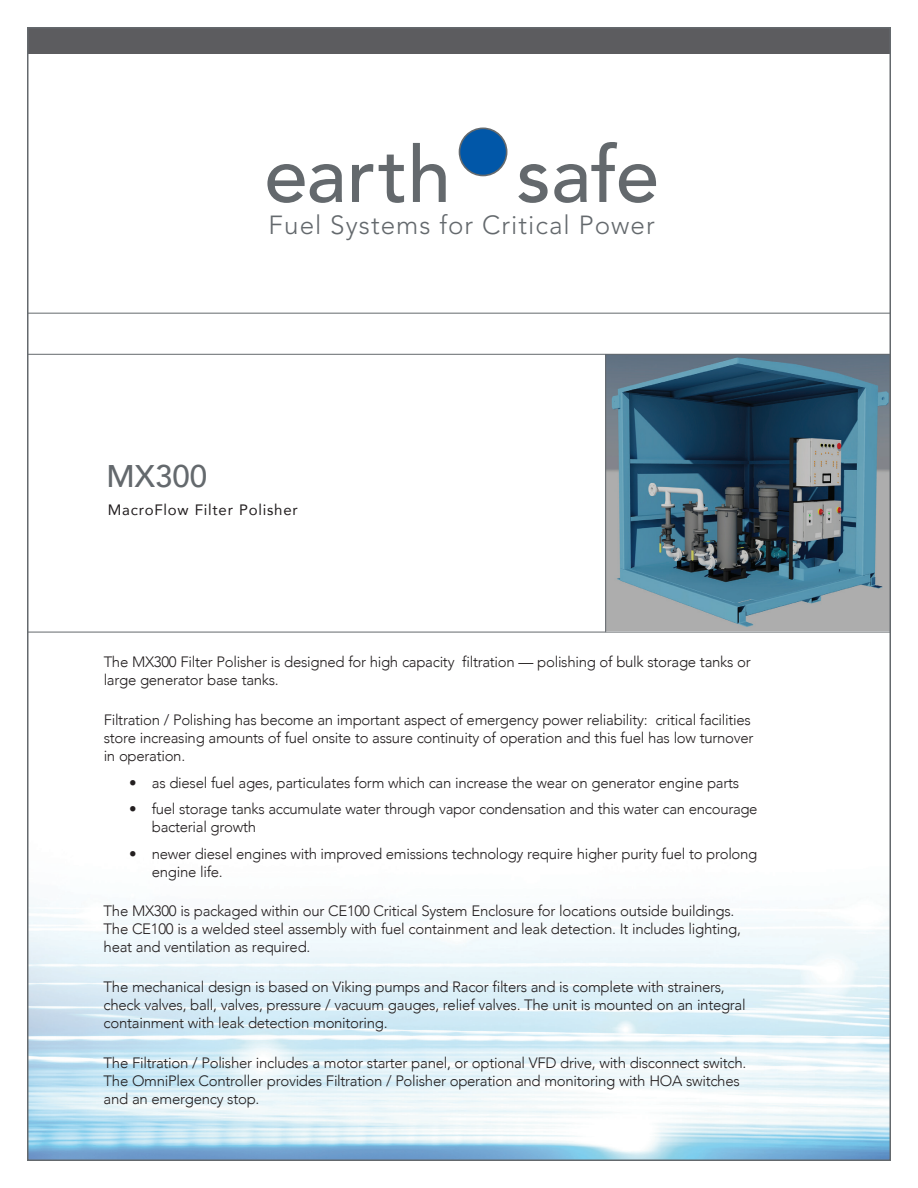
<style>
.page{position:relative;width:918px;height:1188px;background:#fff}
.page>*{position:absolute;margin:0;border:0;box-sizing:border-box;transform-origin:0 0}
.t1{font:500 78.15px "Avenir";color:#64696d}
.t2{font:500 31.2px "Avenir";color:#64696d}
.t3{font:300 26.1px "Avenir";letter-spacing:.04em;color:#64696d}
.t4{font:300 15px/18px "Avenir";letter-spacing:-.02em;color:#231f20}
.t5{font:15px "Avenir";letter-spacing:.05em;color:#231f20}
</style>
<div class="page">
<img style="left:606px;top:355px;width:282px;height:277px">
<div style="left:27px;top:27px;width:863px;height:27px;background:#5c5c5f"></div>
<img style="left:30px;top:903px;width:858px;height:255px">
<hr style="left:27px;top:313px;width:863px;height:1px;background:#64696d">
<div style="left:459px;top:128px;width:48px;height:48px;background:#0157a8;border-radius:50%"></div>
<div style="left:459px;top:128px;width:48px;height:48px;border:2px solid #64696d;border-radius:50%"></div>
<hr style="left:27px;top:632px;width:863px;height:1px;background:#64696d">
<hr style="left:27px;top:354px;width:863px;height:1px;background:#64696d">
<hr style="left:605px;top:355px;width:1px;height:277px;background:#64696d">
<h1 class="t1" style="left:264px;top:130px;width:396px">earth safe</h1>
<h3 class="t3" style="left:269px;top:209px;width:388px">Fuel Systems for Critical Power</h3>
<h2 class="t2" style="left:107px;top:449px;width:102px">MX300</h2>
<p class="t5" style="left:108px;top:498px;width:191px">MacroFlow Filter Polisher</p>
<p class="t4" style="left:104px;top:653px;width:649px">The MX300 Filter Polisher is designed for high capacity filtration — polishing of bulk storage tanks or large generator base tanks.</p>
<p class="t4" style="left:104px;top:711px;width:651px">Filtration / Polishing has become an important aspect of emergency power reliability: critical facilities store increasing amounts of fuel onsite to assure continuity of operation and this fuel has low turnover in operation.</p>
<p class="t4" style="left:129px;top:773px;width:612px">• as diesel fuel ages, particulates form which can increase the wear on generator engine parts</p>
<p class="t4" style="left:152px;top:800px;width:607px;text-indent:-23px">• fuel storage tanks accumulate water through vapor condensation and this water can encourage bacterial growth</p>
<p class="t4" style="left:152px;top:845px;width:607px;text-indent:-23px">• newer diesel engines with improved emissions technology require higher purity fuel to prolong engine life.</p>
<p class="t4" style="left:104px;top:902px;width:639px">The MX300 is packaged within our CE100 Critical System Enclosure for locations outside buildings.<br>The CE100 is a welded steel assembly with fuel containment and leak detection. It includes lighting, heat and ventilation as required.</p>
<p class="t4" style="left:104px;top:978px;width:644px">The mechanical design is based on Viking pumps and Racor filters and is complete with strainers, check valves, ball, valves, pressure / vacuum gauges, relief valves. The unit is mounted on an integral containment with leak detection monitoring.</p>
<p class="t4" style="left:104px;top:1053px;width:644px">The Filtration / Polisher includes a motor starter panel, or optional VFD drive, with disconnect switch.<br>The OmniPlex Controller provides Filtration / Polisher operation and monitoring with HOA switches and an emergency stop.</p>
</div>
